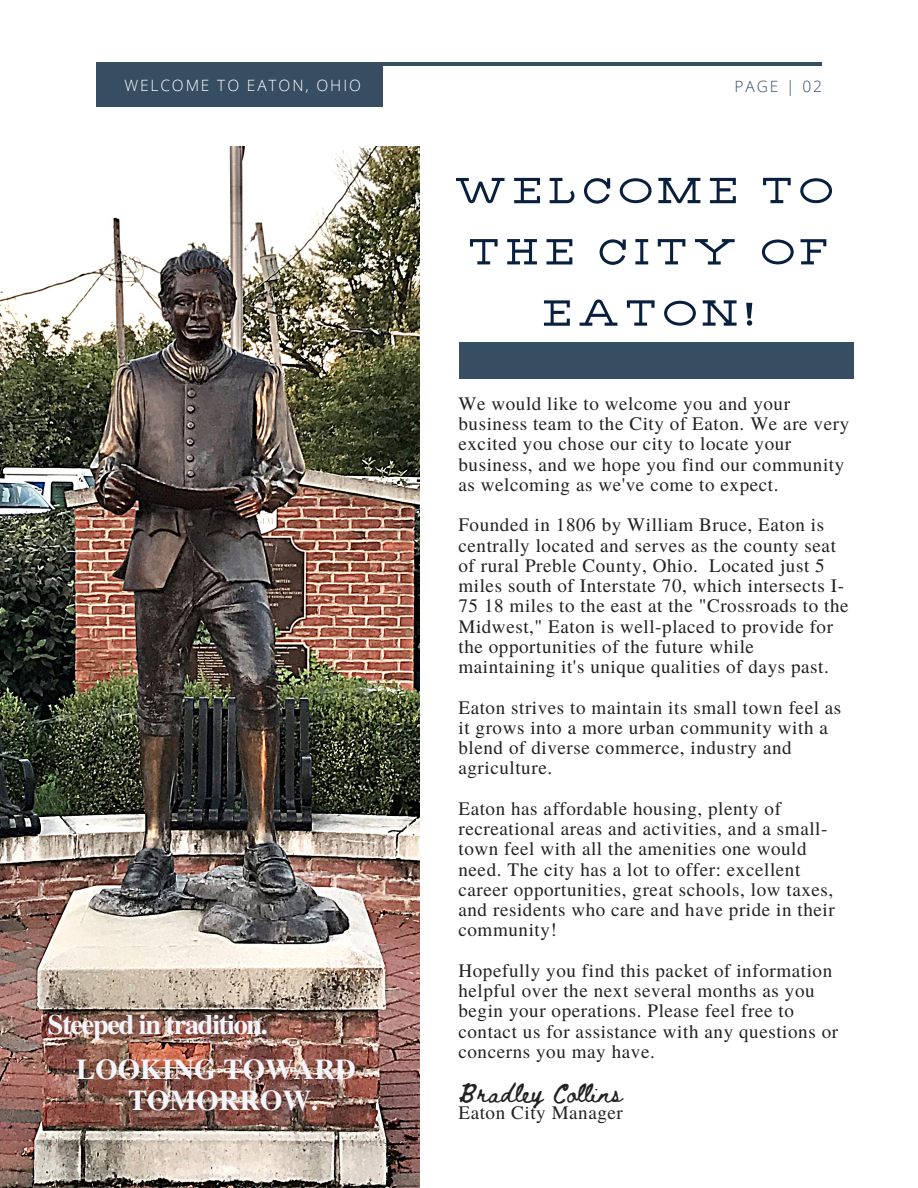
<style>
.page{position:relative;width:918px;height:1188px;background:#fff}
.page>*{position:absolute;margin:0;border:0;box-sizing:border-box;transform-origin:0 0}
.t1{font:53.7px/61.2px "Carlson Slab";letter-spacing:.12em;color:#091f3e;text-align:center}
.t2{font:700 28.65px/30.3px "Te X Gyre Termes";color:#f4f6fc;text-align:center}
.t3{font:700 28.2px "Te X Gyre Termes";letter-spacing:-.045em;color:#f4f6fc}
.t4{font:19.05px/20.2px "Te X Gyre Termes";letter-spacing:.03em;color:#222}
.t5{font:19.05px "Beth Ellen";letter-spacing:.03em;color:#222}
.t6{font:300 15.6px "Open Sans";letter-spacing:.12em;color:#fff}
.t7{font:300 15.6px "Open Sans";letter-spacing:.12em;color:#364d62}
</style>
<div class="page">
<hr style="left:96px;top:62px;width:726px;height:4px;background:#364d62">
<div style="left:96px;top:62px;width:287px;height:44px;background:#364d62"></div>
<img style="left:0;top:147px;width:419px;height:1041px">
<div style="left:459px;top:343px;width:395px;height:36px;background:#364d62"></div>
<p class="t6" style="left:124px;top:74px;width:238px">WELCOME TO EATON, OHIO</p>
<p class="t7" style="left:735px;top:75px;width:89px">PAGE | 02</p>
<p class="t3" style="left:48px;top:1002px;width:222px">Steeped in tradition.</p>
<p class="t2" style="left:76px;top:1053px;width:281px">LOOKING TOWARD<br>TOMORROW.</p>
<p class="t1" style="left:455px;top:157px;width:378px">WELCOME TO</p>
<p class="t1" style="left:468px;top:218px;width:361px">THE CITY OF<br>EATON!</p>
<p class="t4" style="left:458px;top:392px;width:392px">We would like to welcome you and your business team to the City of Eaton. We are very excited you chose our city to locate your business, and we hope you find our community as welcoming as we've come to expect.</p>
<p class="t4" style="left:458px;top:514px;width:392px">Founded in 1806 by William Bruce, Eaton is centrally located and serves as the county seat of rural Preble County, Ohio. Located just 5 miles south of Interstate 70, which intersects I-75 18 miles to the east at the "Crossroads to the Midwest," Eaton is well-placed to provide for the opportunities of the future while maintaining it's unique qualities of days past.</p>
<p class="t4" style="left:458px;top:696px;width:384px">Eaton strives to maintain its small town feel as it grows into a more urban community with a blend of diverse commerce, industry and agriculture.</p>
<p class="t4" style="left:458px;top:797px;width:378px">Eaton has affordable housing, plenty of recreational areas and activities, and a small&shy;town feel with all the amenities one would need. The city has a lot to offer: excellent career opportunities, great schools, low taxes, and residents who care and have pride in their community!</p>
<p class="t4" style="left:458px;top:959px;width:381px">Hopefully you find this packet of information helpful over the next several months as you begin your operations. Please feel free to contact us for assistance with any questions or concerns you may have.</p>
<p class="t5" style="left:458px;top:1084px;width:166px">Bradley Collins</p>
<p class="t4" style="left:458px;top:1101px;width:166px">Eaton City Manager</p>
</div>
